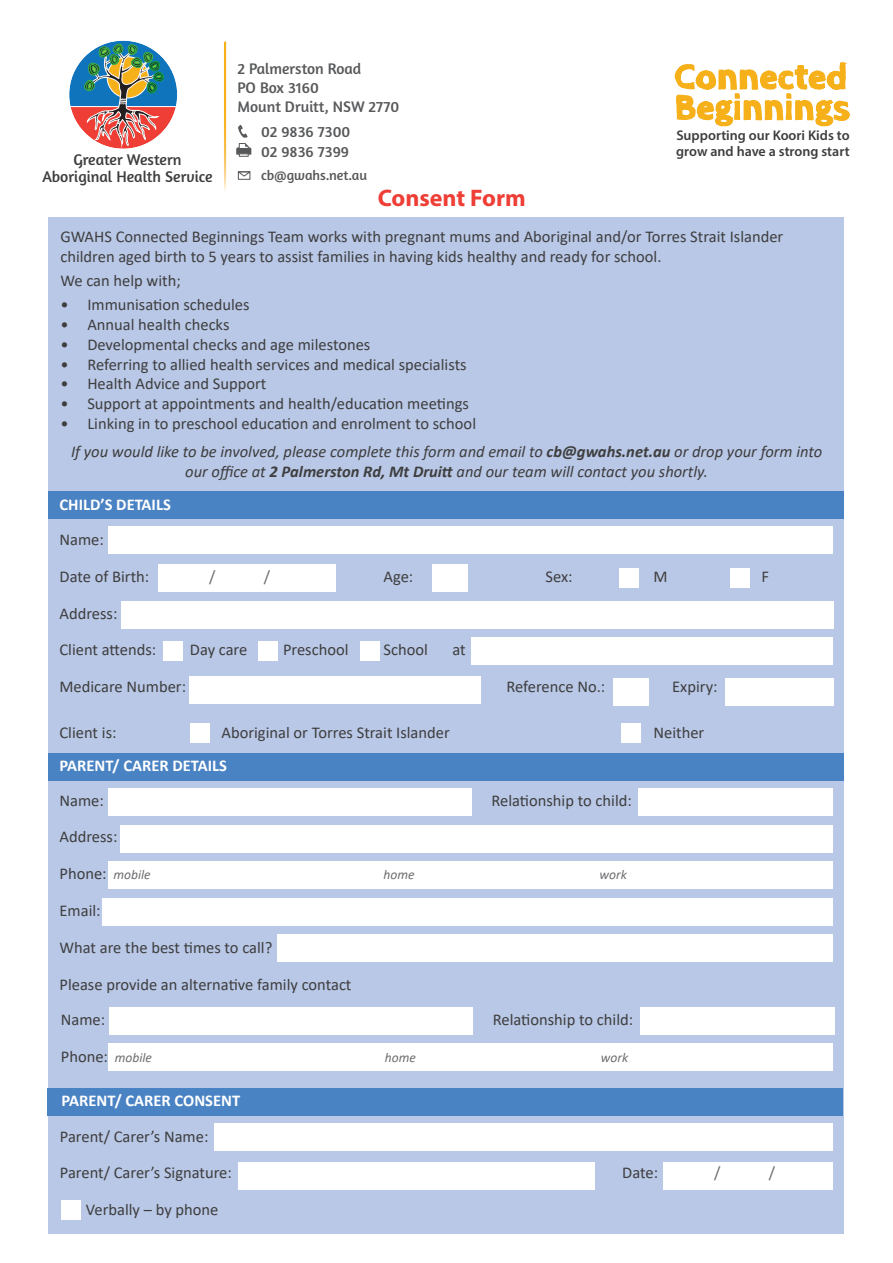
<style>
.page{position:relative;width:893px;height:1263px;background:#fff}
.page>*{position:absolute;margin:0;border:0;box-sizing:border-box;transform-origin:0 0}
.t1{font:700 24px "Myriad Pro";color:#ee3e36}
.t2{font:16.5px/19.8px "Calibri";color:#3e3e3f}
.t3{font:italic 16.5px/28.3px "Calibri";color:#3e3e3f}
.t4{font:700 16.5px "Calibri";color:#fff}
.t5{font:16.5px "Calibri";color:#6c6d70}
.t6{font:15.75px/16.5px "Amaranth";color:#3e3e3f;text-align:center}
.t7{font:15.6px/18.8px "Amaranth";color:#57585a}
.t8{font:600 14.1px/15.6px "Myriad Pro";color:#3e3e3f}
.t9{font:14.1px "Amaranth";color:#57585a}
.t10{font:italic 13.5px "Calibri";color:#6c6d70}
.s1{font-style:normal}
.s2{font-weight:700}
.s3{font-style:italic;font-size:13.5px;color:#6c6d70}
</style>
<div class="page">
<svg style="left:69px;top:41px;width:108px;height:108px"></svg>
<svg style="left:236px;top:125px;width:15px;height:32px"></svg>
<div style="left:238px;top:171px;width:12px;height:9px;border:1px solid #57585a"></div>
<svg style="left:237px;top:171px;width:14px;height:6px"></svg>
<svg style="left:674px;top:63px;width:176px;height:63px"></svg>
<div style="left:48px;top:217px;width:795px;height:1017px;background:#b9c8e6"></div>
<div style="left:48px;top:491px;width:795px;height:28px;background:#4a83c4"></div>
<div style="left:108px;top:861px;width:725px;height:28px;background:#fff"></div>
<div style="left:108px;top:788px;width:364px;height:28px;background:#fff"></div>
<div style="left:638px;top:788px;width:195px;height:28px;background:#fff"></div>
<div style="left:121px;top:825px;width:712px;height:27px;background:#fff"></div>
<div style="left:102px;top:898px;width:731px;height:27px;background:#fff"></div>
<div style="left:214px;top:1123px;width:619px;height:28px;background:#fff"></div>
<div style="left:238px;top:1162px;width:356px;height:27px;background:#fff"></div>
<div style="left:48px;top:753px;width:795px;height:28px;background:#4a83c4"></div>
<div style="left:48px;top:1088px;width:795px;height:27px;background:#4a83c4"></div>
<div style="left:663px;top:1162px;width:170px;height:27px;background:#fff"></div>
<div style="left:277px;top:934px;width:556px;height:28px;background:#fff"></div>
<div style="left:108px;top:1043px;width:725px;height:28px;background:#fff"></div>
<div style="left:110px;top:1007px;width:363px;height:28px;background:#fff"></div>
<div style="left:640px;top:1007px;width:195px;height:28px;background:#fff"></div>
<div style="left:62px;top:1200px;width:19px;height:20px;background:#fff"></div>
<div style="left:158px;top:564px;width:177px;height:28px;background:#fff"></div>
<div style="left:108px;top:526px;width:725px;height:28px;background:#fff"></div>
<div style="left:121px;top:602px;width:712px;height:27px;background:#fff"></div>
<div style="left:259px;top:641px;width:19px;height:19px;background:#fff"></div>
<div style="left:164px;top:641px;width:19px;height:19px;background:#fff"></div>
<div style="left:360px;top:641px;width:19px;height:19px;background:#fff"></div>
<div style="left:472px;top:637px;width:361px;height:27px;background:#fff"></div>
<div style="left:619px;top:568px;width:19px;height:20px;background:#fff"></div>
<div style="left:730px;top:568px;width:20px;height:20px;background:#fff"></div>
<div style="left:432px;top:564px;width:35px;height:28px;background:#fff"></div>
<div style="left:189px;top:676px;width:291px;height:28px;background:#fff"></div>
<div style="left:613px;top:678px;width:35px;height:27px;background:#fff"></div>
<div style="left:725px;top:678px;width:108px;height:27px;background:#fff"></div>
<div style="left:191px;top:723px;width:19px;height:20px;background:#fff"></div>
<div style="left:621px;top:723px;width:19px;height:20px;background:#fff"></div>
<p class="t6" style="left:42px;top:151px;width:172px">Greater Western<br>Aboriginal Health Service</p>
<p class="t7" style="left:238px;top:59px;width:163px">2 Palmerston Road<br>PO Box 3160<br>Mount Druitt, NSW 2770</p>
<p class="t7" style="left:261px;top:121px;width:91px;line-height:20.2px">02 9836 7300<br>02 9836 7399</p>
<p class="t9" style="left:261px;top:167px;width:108px">cb@gwahs.net.au</p>
<p class="t8" style="left:676px;top:127px;width:175px">Supporting our Koori Kids to grow and have a strong start</p>
<h1 class="t1" style="left:378px;top:182px;width:150px">Consent Form</h1>
<p class="t2" style="left:60px;top:226px;width:724px">GWAHS Connected Beginnings Team works with pregnant mums and Aboriginal and/or Torres Strait Islander children aged birth to 5 years to assist families in having kids healthy and ready for school.</p>
<p class="t2" style="left:60px;top:270px;width:122px">We can help with;</p>
<p class="t2" style="left:60px;top:294px;width:191px">• Immunisation schedules</p>
<p class="t2" style="left:60px;top:314px;width:171px">• Annual health checks</p>
<p class="t2" style="left:60px;top:334px;width:312px">• Developmental checks and age milestones</p>
<p class="t2" style="left:60px;top:354px;width:408px">• Referring to allied health services and medical specialists</p>
<p class="t2" style="left:60px;top:374px;width:207px">• Health Advice and Support</p>
<p class="t2" style="left:60px;top:393px;width:410px">• Support at appointments and health/education meetings</p>
<p class="t3" style="left:71px;top:409px;width:753px;text-indent:-11px"><span class="s1">• Linking in to preschool education and enrolment to school<br></span>If you would like to be involved, please complete this form and email to <span class="s2">cb@gwahs.net.au</span> or drop your form into</p>
<p class="t3" style="left:185px;top:457px;width:524px">our office at <span class="s2">2 Palmerston Rd, Mt Druitt</span> and our team will contact you shortly.</p>
<p class="t4" style="left:60px;top:493px;width:113px">CHILD’S DETAILS</p>
<p class="t2" style="left:60px;top:529px;width:46px">Name:</p>
<p class="t2" style="left:60px;top:566px;width:91px">Date of Birth:</p>
<p class="t5" style="left:209px;top:565px;width:8px">/</p>
<p class="t5" style="left:264px;top:565px;width:8px">/</p>
<p class="t2" style="left:384px;top:566px;width:31px">Age:</p>
<p class="t2" style="left:546px;top:566px;width:29px">Sex:</p>
<p class="t2" style="left:654px;top:566px;width:16px">M</p>
<p class="t2" style="left:762px;top:566px;width:9px">F</p>
<p class="t2" style="left:60px;top:603px;width:59px">Address:</p>
<p class="t2" style="left:60px;top:639px;width:98px">Client attends:</p>
<p class="t2" style="left:190px;top:639px;width:59px">Day care</p>
<p class="t2" style="left:283px;top:639px;width:67px">Preschool</p>
<p class="t2" style="left:384px;top:639px;width:46px">School</p>
<p class="t2" style="left:452px;top:639px;width:15px">at</p>
<p class="t2" style="left:60px;top:676px;width:128px">Medicare Number:</p>
<p class="t2" style="left:506px;top:676px;width:100px">Reference No.:</p>
<p class="t2" style="left:672px;top:676px;width:47px">Expiry:</p>
<p class="t2" style="left:60px;top:722px;width:59px">Client is:</p>
<p class="t2" style="left:222px;top:722px;width:230px">Aboriginal or Torres Strait Islander</p>
<p class="t2" style="left:654px;top:722px;width:52px">Neither</p>
<p class="t4" style="left:60px;top:754px;width:169px">PARENT/ CARER DETAILS</p>
<p class="t2" style="left:60px;top:790px;width:46px">Name:</p>
<p class="t2" style="left:492px;top:790px;width:142px">Relationship to child:</p>
<p class="t2" style="left:60px;top:826px;width:59px">Address:</p>
<p class="t2" style="left:60px;top:863px;width:93px">Phone: <span class="s3">mobile</span></p>
<p class="t10" style="left:384px;top:865px;width:32px">home</p>
<p class="t10" style="left:600px;top:865px;width:29px">work</p>
<p class="t2" style="left:60px;top:900px;width:43px">Email:</p>
<p class="t2" style="left:60px;top:937px;width:214px">What are the best times to call?</p>
<p class="t2" style="left:60px;top:974px;width:293px">Please provide an alternative family contact</p>
<p class="t2" style="left:61px;top:1009px;width:46px">Name:</p>
<p class="t2" style="left:493px;top:1009px;width:142px">Relationship to child:</p>
<p class="t2" style="left:61px;top:1046px;width:93px">Phone: <span class="s3">mobile</span></p>
<p class="t10" style="left:385px;top:1048px;width:32px">home</p>
<p class="t10" style="left:601px;top:1048px;width:29px">work</p>
<p class="t4" style="left:62px;top:1089px;width:180px">PARENT/ CARER CONSENT</p>
<p class="t2" style="left:60px;top:1126px;width:150px">Parent/ Carer’s Name:</p>
<p class="t2" style="left:60px;top:1163px;width:174px">Parent/ Carer’s Signature:</p>
<p class="t2" style="left:622px;top:1163px;width:37px">Date:</p>
<p class="t5" style="left:714px;top:1161px;width:8px">/</p>
<p class="t5" style="left:769px;top:1161px;width:8px">/</p>
<p class="t2" style="left:86px;top:1199px;width:134px">Verbally – by phone</p>
</div>
